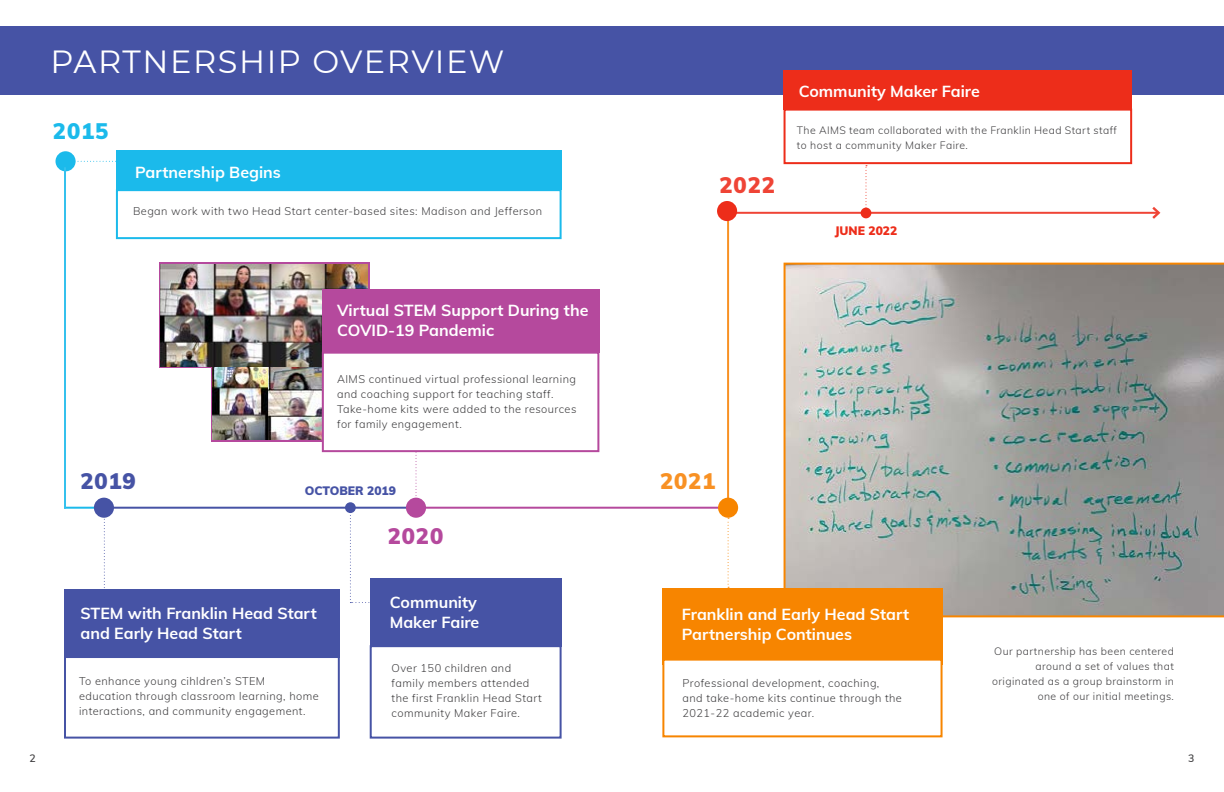
<style>
.page{position:relative;width:1224px;height:792px;background:#fff}
.page>*{position:absolute;margin:0;border:0;box-sizing:border-box;transform-origin:0 0}
.Heading_1{font:32px "Montserrat";letter-spacing:.05em;color:#fff}
.t1{font:900 22px "Mulish";color:#1bbaeb}
.t2{font:900 22px "Mulish";color:#4653a5}
.t3{font:900 22px "Mulish";color:#b5499d}
.t4{font:900 22px "Mulish";color:#f89124}
.t5{font:900 22px "Mulish";color:#ef4436}
.timeline_T{font:700 16px/20px "Mulish";color:#fff}
.t6{font:900 12px "Mulish";color:#4653a5}
.t7{font:900 12px "Mulish";color:#ed2d1a}
.Body_paragraph_11pt{font:300 11px/15px "Mulish";letter-spacing:.04em;color:#414042}
.t8{font:300 10.5px/15px "Mulish";letter-spacing:.04em;color:#414042;text-align:right}
.t9{font:600 10.5px "Mulish";color:#414042}
</style>
<div class="page">
<div style="left:0;top:26px;width:1224px;height:68px;background:#4653a5"></div>
<div style="left:370px;top:578px;width:192px;height:69px;background:#4653a5"></div>
<div style="left:370px;top:645px;width:192px;height:94px;background:#fff;border:2px solid #4653a5"></div>
<svg style="left:77px;top:161px;width:39px;height:1px"></svg>
<div style="left:56px;top:151px;width:20px;height:20px;background:#1bbaeb;border-radius:50%"></div>
<div style="left:116px;top:150px;width:446px;height:40px;background:#1bbaeb"></div>
<div style="left:116px;top:189px;width:446px;height:50px;background:#fff;border:2px solid #1bbaeb"></div>
<hr style="left:64px;top:507px;width:38px;height:2px;background:#1bbaeb">
<hr style="left:64px;top:167px;width:2px;height:342px;background:#35c1ed">
<div style="left:345px;top:502px;width:11px;height:11px;background:#4653a5;border-radius:50%"></div>
<svg style="left:104px;top:518px;width:1px;height:70px"></svg>
<div style="left:94px;top:498px;width:20px;height:20px;background:#4653a5;border-radius:50%"></div>
<div style="left:64px;top:589px;width:276px;height:69px;background:#4653a5"></div>
<div style="left:64px;top:656px;width:276px;height:83px;background:#fff;border:2px solid #4653a5"></div>
<svg style="left:350px;top:509px;width:20px;height:94px"></svg>
<svg style="left:416px;top:452px;width:1px;height:46px"></svg>
<hr style="left:112px;top:507px;width:300px;height:2px;background:#4653a5">
<div style="left:406px;top:498px;width:20px;height:20px;background:#b5499d;border-radius:50%"></div>
<hr style="left:425px;top:507px;width:300px;height:2px;background:#b5499d">
<svg style="left:159px;top:263px;width:210px;height:105px"></svg>
<img style="left:213px;top:366px;width:109px;height:74px">
<img style="left:161px;top:265px;width:207px;height:101px">
<div style="left:322px;top:289px;width:277px;height:64px;background:#b5499d"></div>
<div style="left:322px;top:352px;width:277px;height:100px;background:#fff;border:2px solid #b5499d"></div>
<svg style="left:866px;top:165px;width:1px;height:43px"></svg>
<hr style="left:727px;top:208px;width:2px;height:300px;background:#f89124">
<svg style="left:784px;top:263px;width:440px;height:354px;background:#a1a39f"></svg>
<hr style="left:727px;top:212px;width:432px;height:2px;background:#ef4436">
<svg style="left:1150px;top:207px;width:11px;height:12px"></svg>
<div style="left:662px;top:588px;width:281px;height:77px;background:#f78500"></div>
<div style="left:662px;top:659px;width:281px;height:78px;background:#fff;border:2px solid #f78500"></div>
<div style="left:861px;top:208px;width:10px;height:10px;background:#ed2d1a;border-radius:50%"></div>
<div style="left:718px;top:498px;width:20px;height:20px;background:#f78500;border-radius:50%"></div>
<div style="left:717px;top:201px;width:20px;height:20px;background:#ed2d1a;border-radius:50%"></div>
<svg style="left:728px;top:518px;width:1px;height:70px"></svg>
<div style="left:784px;top:70px;width:348px;height:39px;background:#ed2d1a"></div>
<div style="left:784px;top:109px;width:348px;height:55px;background:#fff;border:2px solid #ed2d1a"></div>
<p class="Heading_1" style="left:50px;top:40px;width:456px">PARTNERSHIP OVERVIEW</p>
<p class="t1" style="left:53px;top:115px;width:57px">2015</p>
<p class="timeline_T" style="left:135px;top:161px;width:147px">Partnership Begins</p>
<p class="Body_paragraph_11pt" style="left:133px;top:203px;width:411px">Began work with two Head Start center-based sites: Madison and Jefferson</p>
<p class="timeline_T" style="left:337px;top:300px;width:253px">Virtual STEM Support During the<br>COVID-19 Pandemic</p>
<p class="Body_paragraph_11pt" style="left:337px;top:371px;width:241px">AIMS continued virtual professional learning and coaching support for teaching staff.<br>Take-home kits were added to the resources for family engagement.</p>
<p class="t2" style="left:80px;top:465px;width:57px">2019</p>
<p class="t6" style="left:305px;top:482px;width:93px">OCTOBER 2019</p>
<p class="t3" style="left:388px;top:520px;width:57px">2020</p>
<p class="timeline_T" style="left:80px;top:602px;width:238px">STEM with Franklin Head Start and Early Head Start</p>
<p class="Body_paragraph_11pt" style="left:79px;top:673px;width:241px">To enhance young cihldren’s STEM education through classroom learning, home interactions, and community engagement.</p>
<p class="timeline_T" style="left:390px;top:591px;width:91px">Community<br>Maker Faire</p>
<p class="Body_paragraph_11pt" style="left:392px;top:660px;width:152px">Over 150 children and family members attended the first Franklin Head Start community Maker Faire.</p>
<p class="t5" style="left:720px;top:169px;width:57px">2022</p>
<p class="timeline_T" style="left:799px;top:81px;width:183px">Community Maker Faire</p>
<p class="t8" style="left:797px;top:122px;width:321px;text-align:left">The AIMS team collaborated with the Franklin Head Start staff to host a community Maker Faire.</p>
<p class="t7" style="left:835px;top:222px;width:64px">JUNE 2022</p>
<p class="t4" style="left:660px;top:465px;width:57px">2021</p>
<p class="timeline_T" style="left:682px;top:603px;width:229px">Franklin and Early Head Start<br>Partnership Continues</p>
<p class="Body_paragraph_11pt" style="left:683px;top:675px;width:221px">Professional development, coaching, and take-home kits continue through the<br>2021-22 academic year.</p>
<p class="t8" style="left:992px;top:643px;width:183px">Our partnership has been centered around a set of values that originated as a group brainstorm in one of our initial meetings.</p>
<p class="t9" style="left:29px;top:751px;width:8px">2</p>
<p class="t9" style="left:1188px;top:751px;width:8px">3</p>
</div>
